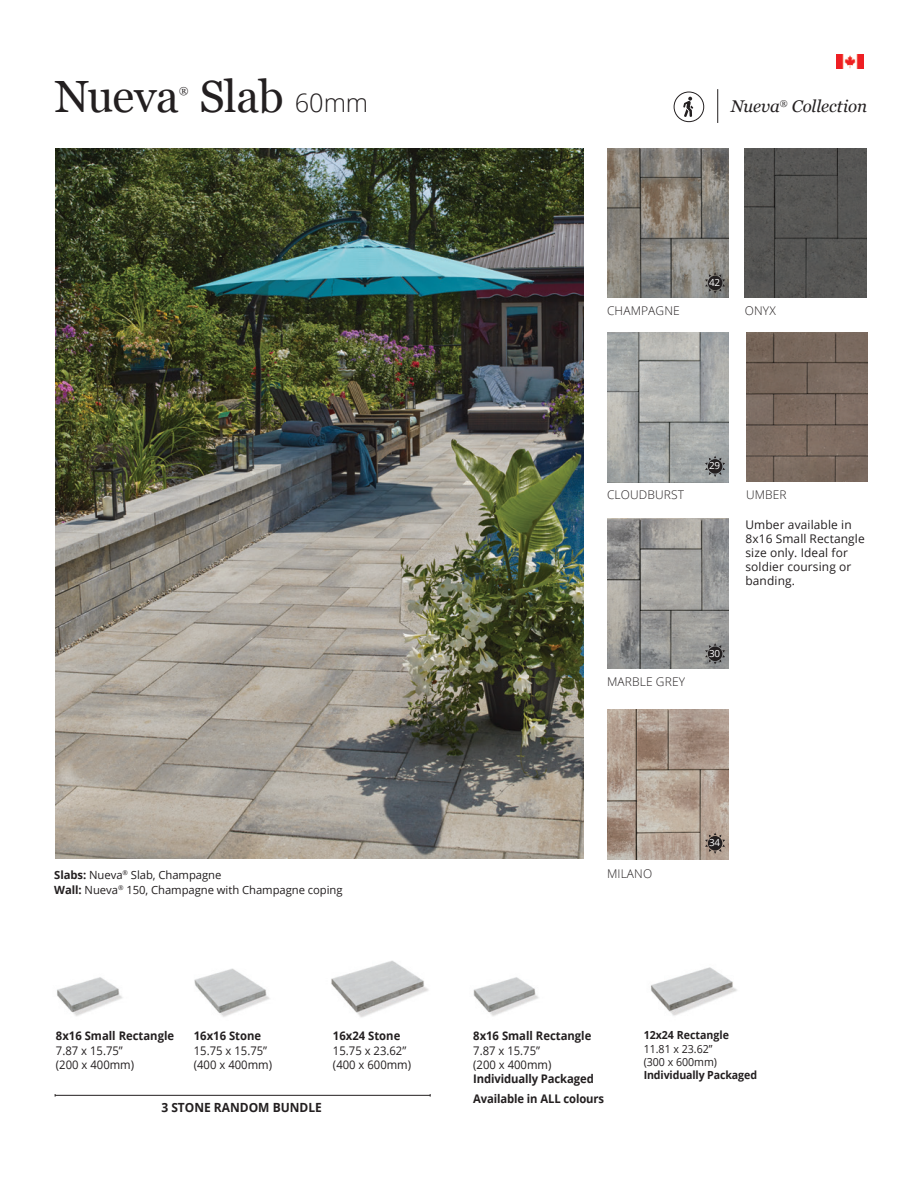
<style>
.page{position:relative;width:918px;height:1188px;background:#fff}
.page>*{position:absolute;margin:0;border:0;box-sizing:border-box;transform-origin:0 0}
.t1{font:45.15px "Georgia";letter-spacing:-.015em;color:#231f20}
.t2{font:italic 16.95px "Georgia";letter-spacing:-.005em;color:#231f20}
.ParaStyle01__Leading_Auto__Align_Left{font:700 12.6px "Open Sans";color:#231f20;scale:.95 1}
.t3{font:12px/14.1px "Open Sans";letter-spacing:.01em;color:#231f20}
.ParaStyle01__Leading_Auto__Align_Left-2{font:300 12px "Open Sans";letter-spacing:.01em;color:#231f20}
.ParaStyle01__Leading_Auto__Align_Left-3{font:11.85px/14.1px "Open Sans";color:#231f20;scale:.95 1}
.ParaStyle01__Leading_Auto__Align_Left-4{font:700 11.85px "Open Sans";color:#231f20;scale:.95 1}
.t4{font:11.25px/15.5px "Open Sans";letter-spacing:-.005em;color:#231f20}
.ParaStyle01__Leading_Auto__Align_Left-5{font:700 11.1px "Open Sans";letter-spacing:-.01em;color:#231f20;scale:.95 1}
.ParaStyle01__Leading_Auto__Align_Left-6{font:11.1px "Open Sans";color:#231f20;scale:.95 1}
.t5{font:9.9px "Open Sans";letter-spacing:-.01em;color:#fff}
.t6{font:9.9px "Georgia";color:#231f20}
.s1{font-family:"Open Sans";font-weight:300;font-size:25.35px}
.s2{font-weight:700}
</style>
<div class="page">
<img style="left:331px;top:960px;width:98px;height:58px">
<img style="left:194px;top:968px;width:76px;height:49px">
<div style="left:674px;top:92px;width:30px;height:30px;border:1px solid #231f20;border-radius:50%"></div>
<svg style="left:683px;top:97px;width:10px;height:20px"></svg>
<hr style="left:717px;top:89px;width:1px;height:34px;background:#231f20">
<img style="left:55px;top:148px;width:529px;height:711px">
<img style="left:607px;top:148px;width:122px;height:150px">
<img style="left:607px;top:332px;width:122px;height:150px">
<img style="left:607px;top:519px;width:122px;height:150px">
<div style="left:745px;top:148px;width:122px;height:150px;background:#565654"></div>
<img style="left:607px;top:710px;width:122px;height:149px">
<img style="left:57px;top:977px;width:66px;height:39px">
<hr style="left:55px;top:1095px;width:375px;height:1px;background:#231f20">
<svg style="left:705px;top:272px;width:20px;height:22px"></svg>
<svg style="left:705px;top:643px;width:20px;height:21px"></svg>
<svg style="left:705px;top:456px;width:20px;height:21px"></svg>
<img style="left:473px;top:977px;width:66px;height:39px">
<img style="left:746px;top:332px;width:121px;height:150px">
<img style="left:650px;top:967px;width:87px;height:49px">
<svg style="left:705px;top:833px;width:20px;height:21px"></svg>
<img style="left:836px;top:55px;width:27px;height:13px">
<p class="t1" style="left:54px;top:64px;width:126px">Nueva</p>
<p class="t6" style="left:179px;top:83px;width:11px">®</p>
<p class="t1" style="left:199px;top:64px;width:170px">Slab <span class="s1">60mm</span></p>
<p class="t4" style="left:54px;top:867px;width:290px"><span class="s2">Slabs:</span> Nueva<sup>®</sup> Slab, Champagne<br><span class="s2">Wall:</span> Nueva<sup>®</sup> 150, Champagne with Champagne coping</p>
<p class="t2" style="left:731px;top:94px;width:138px">Nueva<sup>®</sup> Collection</p>
<p class="ParaStyle01__Leading_Auto__Align_Left-2" style="left:607px;top:302px;width:74px">CHAMPAGNE</p>
<p class="t5" style="left:709px;top:276px;width:13px">42</p>
<p class="ParaStyle01__Leading_Auto__Align_Left-2" style="left:745px;top:302px;width:32px">ONYX</p>
<p class="ParaStyle01__Leading_Auto__Align_Left-2" style="left:607px;top:486px;width:78px">CLOUDBURST</p>
<p class="t5" style="left:709px;top:459px;width:13px">29</p>
<p class="ParaStyle01__Leading_Auto__Align_Left-2" style="left:607px;top:673px;width:79px">MARBLE GREY</p>
<p class="t5" style="left:709px;top:646px;width:13px">30</p>
<p class="ParaStyle01__Leading_Auto__Align_Left-2" style="left:746px;top:486px;width:42px">UMBER</p>
<p class="t3" style="left:745px;top:517px;width:121px">Umber available in<br>8x16 Small Rectangle size only. Ideal for soldier coursing or banding.</p>
<p class="ParaStyle01__Leading_Auto__Align_Left-2" style="left:607px;top:865px;width:47px">MILANO</p>
<p class="t5" style="left:709px;top:836px;width:13px">34</p>
<p class="ParaStyle01__Leading_Auto__Align_Left-4" style="left:56px;top:1028px;width:126px">8x16 Small Rectangle</p>
<p class="ParaStyle01__Leading_Auto__Align_Left-3" style="left:56px;top:1043px;width:84px">7.87 x 15.75” (200 x 400mm)</p>
<p class="ParaStyle01__Leading_Auto__Align_Left-4" style="left:194px;top:1028px;width:72px">16x16 Stone</p>
<p class="ParaStyle01__Leading_Auto__Align_Left-3" style="left:194px;top:1043px;width:79px">15.75 x 15.75”</p>
<p class="ParaStyle01__Leading_Auto__Align_Left-3" style="left:194px;top:1057px;width:84px">(400 x 400mm)</p>
<p class="ParaStyle01__Leading_Auto__Align_Left" style="left:161px;top:1099px;width:171px">3 STONE RANDOM BUNDLE</p>
<p class="ParaStyle01__Leading_Auto__Align_Left-3" style="left:333px;top:1029px;width:84px"><span class="s2">16x24 Stone<br></span>15.75 x 23.62” (400 x 600mm)</p>
<p class="ParaStyle01__Leading_Auto__Align_Left-4" style="left:473px;top:1028px;width:126px">8x16 Small Rectangle</p>
<p class="ParaStyle01__Leading_Auto__Align_Left-3" style="left:473px;top:1043px;width:84px">7.87 x 15.75” (200 x 400mm)</p>
<p class="ParaStyle01__Leading_Auto__Align_Left-4" style="left:473px;top:1070px;width:128px">Individually Packaged</p>
<p class="ParaStyle01__Leading_Auto__Align_Left-4" style="left:473px;top:1091px;width:139px">Available in ALL colours</p>
<p class="ParaStyle01__Leading_Auto__Align_Left-5" style="left:644px;top:1027px;width:91px">12x24 Rectangle</p>
<p class="ParaStyle01__Leading_Auto__Align_Left-6" style="left:644px;top:1041px;width:74px">11.81 x 23.62”</p>
<p class="ParaStyle01__Leading_Auto__Align_Left-6" style="left:644px;top:1054px;width:79px">(300 x 600mm)</p>
<p class="ParaStyle01__Leading_Auto__Align_Left-5" style="left:644px;top:1067px;width:121px">Individually Packaged</p>
</div>
